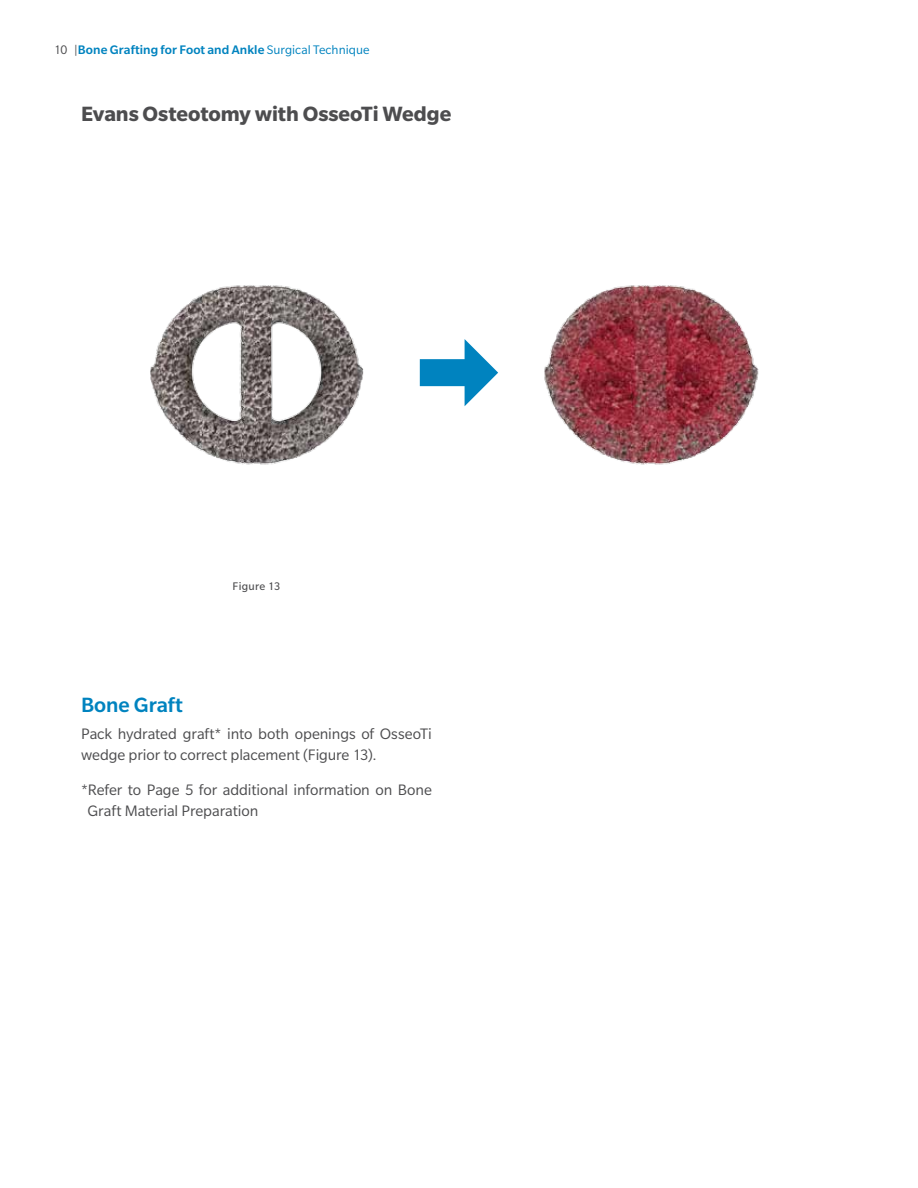
<style>
.page{position:relative;width:918px;height:1188px;background:#fff}
.page>*{position:absolute;margin:0;border:0;box-sizing:border-box;transform-origin:0 0}
.t1{font:700 22.5px "Slate Pro";letter-spacing:-.005em;color:#4d4d4f}
.t2{font:500 22.5px "Slate Pro";letter-spacing:-.005em;color:#0083bf}
.t3{font:16.5px/21px "Slate Pro";letter-spacing:-.005em;color:#4d4d4f}
.t4{font:500 13.5px "Slate Pro";letter-spacing:.005em;color:#0083bf}
.t5{font:12px "Slate Pro";letter-spacing:.025em;color:#4d4d4f}
.s1{font-weight:400;color:#4d4d4f}
.s2{font-weight:400}
</style>
<div class="page">
<img style="left:150px;top:285px;width:270px;height:180px">
<img style="left:544px;top:285px;width:215px;height:180px">
<svg style="left:420px;top:339px;width:78px;height:67px"></svg>
<p class="t4" style="left:54px;top:42px;width:317px"><span class="s1">10 |</span>Bone Grafting for Foot and Ankle <span class="s2">Surgical Technique</span></p>
<h1 class="t1" style="left:81px;top:101px;width:372px">Evans Osteotomy with OsseoTi Wedge</h1>
<p class="t5" style="left:233px;top:580px;width:49px">Figure 13</p>
<h1 class="t2" style="left:81px;top:693px;width:103px">Bone Graft</h1>
<p class="t3" style="left:81px;top:723px;width:353px">Pack hydrated graft* into both openings of OsseoTi wedge prior to correct placement (Figure 13).</p>
<p class="t3" style="left:87px;top:779px;width:346px;text-indent:-6px">*Refer to Page 5 for additional information on Bone<br>Graft Material Preparation</p>
</div>
